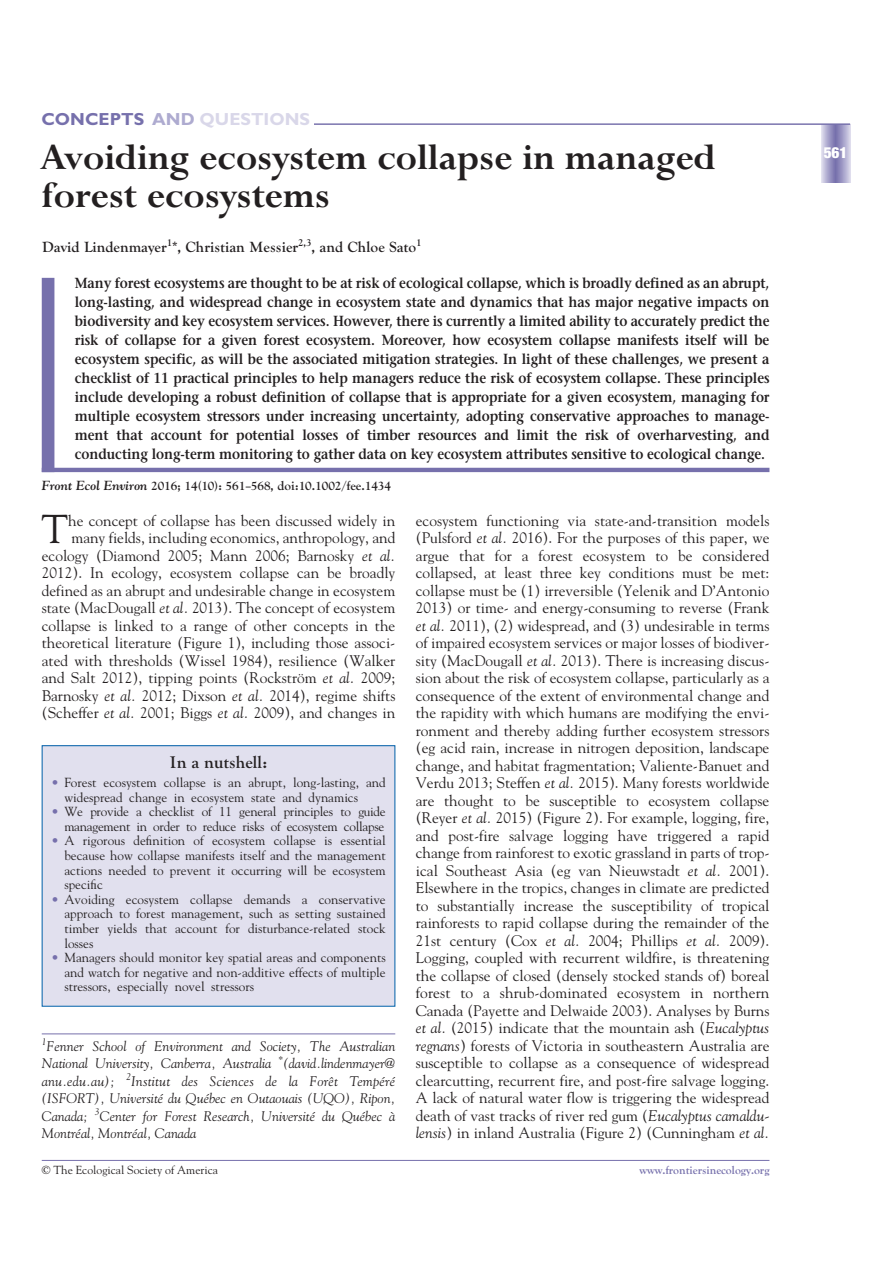
<style>
.page{position:relative;width:893px;height:1263px;background:#fff}
.page>*{position:absolute;margin:0;border:0;box-sizing:border-box;transform-origin:0 0}
.t1{font:700 40.8px/38px "Lapidary 333 BT";color:#231f20}
.t2{font:40.2px "Goudy";color:#231f20}
.t3{font:700 17.55px "Gill Sans";color:#d9d7e9}
.t4{font:700 17.55px "Goudy";color:#231f20}
.t5{font:15.3px/17.5px "Goudy";color:#231f20;text-align:right}
.t6{font:700 15.3px "Goudy";color:#231f20}
.t7{font:900 condensed 15.3px "Helvetica Neue";color:#fff}
.t8{font:600 14.55px/18.9px "Stone Serif";letter-spacing:-.005em;color:#231f20;text-align:justify;scale:.9 1}
.t9{font:italic 13.8px/17.5px "Goudy";color:#231f20;text-align:justify}
.t10{font:13.2px/14.5px "Goudy";color:#231f20;text-align:justify}
.t11{font:13.2px/14.5px "Goudy";letter-spacing:-.02em;color:#231f20;text-align:right}
.t12{font:700 13.2px "Goudy";color:#231f20}
.t13{font:11.7px "Goudy";color:#231f20}
.t14{font:700 11.7px "Goudy";color:#7670ac}
.s1{color:#7670ac}
.s2{color:#aeabd0}
.s3{font-style:italic}
</style>
<div class="page">
<hr style="left:42px;top:1160px;width:727px;height:1px;background:#7670ac">
<svg style="left:821px;top:125px;width:29px;height:57px;background:#a7a2ca"></svg>
<hr style="left:50px;top:123px;width:800px;height:2px;background:#7670ac">
<div style="left:41px;top:96px;width:273px;height:29px;background:#fff"></div>
<div style="left:42px;top:278px;width:12px;height:194px;background:#7670ac"></div>
<hr style="left:42px;top:468px;width:727px;height:4px;background:#7670ac">
<hr style="left:42px;top:1034px;width:353px;height:1px;background:#7670ac">
<div style="left:42px;top:746px;width:353px;height:260px;background:#e1e0ee"></div>
<p class="t3" style="left:41px;top:113px;width:270px"><span class="s1">CONCEPTS</span> <span class="s2">AND</span> QUESTIONS</p>
<h1 class="t1" style="left:42px;top:144px;width:676px">Avoiding ecosystem collapse in managed forest ecosystems</h1>
<p class="t6" style="left:42px;top:241px;width:381px">David Lindenmayer<sup>1</sup>*, Christian Messier<sup>2,3</sup>, and Chloe Sato<sup>1</sup></p>
<p class="t8" style="left:75px;top:275px;width:773px">Many forest ecosystems are thought to be at risk of ecological collapse, which is broadly defined as an abrupt, long- lasting, and widespread change in ecosystem state and dynamics that has major negative impacts on biodiversity and key ecosystem services. However, there is currently a limited ability to accurately predict the risk of collapse for a given forest ecosystem. Moreover, how ecosystem collapse manifests itself will be ecosystem specific, as will be the associated mitigation strategies. In light of these challenges, we present a checklist of 11 practical principles to help managers reduce the risk of ecosystem collapse. These principles include developing a robust definition of collapse that is appropriate for a given ecosystem, managing for multiple ecosystem stressors under increasing uncertainty, adopting conservative approaches to manage&shy;ment that account for potential losses of timber resources and limit the risk of overharvesting, and conducting long- term monitoring to gather data on key ecosystem attributes sensitive to ecological change.</p>
<p class="t12" style="left:42px;top:481px;width:351px"><span class="s3">Front Ecol Environ</span> 2016; 14(10): 561–568, doi:10.1002/fee.1434</p>
<h2 class="t2" style="left:41px;top:513px;width:28px">T</h2>
<p class="t5" style="left:42px;top:513px;width:355px">he concept of collapse has been discussed widely in many fields, including economics, anthropology, and ecology (Diamond 2005; Mann 2006; Barnosky <span class="s3">et al.<br></span>2012). In ecology, ecosystem collapse can be broadly defined as an abrupt and undesirable change in ecosystem state (MacDougall <span class="s3">et al.</span> 2013). The concept of ecosystem collapse is linked to a range of other concepts in the theoretical literature (Figure 1), including those associ&shy;ated with thresholds (Wissel 1984), resilience (Walker and Salt 2012), tipping points (Rockström <span class="s3">et al.</span> 2009; Barnosky <span class="s3">et al.</span> 2012; Dixson <span class="s3">et al.</span> 2014), regime shifts (Scheffer <span class="s3">et al.</span> 2001; Biggs <span class="s3">et al.</span> 2009), and changes in</p>
<p class="t5" style="left:416px;top:513px;width:355px;text-align:justify">ecosystem functioning via state- and- transition models (Pulsford <span class="s3">et al.</span> 2016). For the purposes of this paper, we argue that for a forest ecosystem to be considered collapsed, at least three key conditions must be met: collapse must be (1) irreversible (Yelenik and D’Antonio 2013) or time- and energy- consuming to reverse (Frank <span class="s3">et al.</span> 2011), (2) widespread, and (3) undesirable in terms of impaired ecosystem services or major losses of biodiver&shy;sity (MacDougall <span class="s3">et al.</span> 2013). There is increasing discus&shy;sion about the risk of ecosystem collapse, particularly as a consequence of the extent of environmental change and the rapidity with which humans are modifying the envi&shy;ronment and thereby adding further ecosystem stressors (eg acid rain, increase in nitrogen deposition, landscape change, and habitat fragmentation; Valiente- Banuet and Verdu 2013; Steffen <span class="s3">et al.</span> 2015). Many forests worldwide are thought to be susceptible to ecosystem collapse (Reyer <span class="s3">et al.</span> 2015) (Figure 2). For example, logging, fire, and post- fire salvage logging have triggered a rapid change from rainforest to exotic grassland in parts of trop&shy;ical Southeast Asia (eg van Nieuwstadt <span class="s3">et al.</span> 2001).<br>Elsewhere in the tropics, changes in climate are predicted to substantially increase the susceptibility of tropical rainforests to rapid collapse during the remainder of the 21st century (Cox <span class="s3">et al.</span> 2004; Phillips <span class="s3">et al.</span> 2009).<br>Logging, coupled with recurrent wildfire, is threatening the collapse of closed (densely stocked stands of) boreal forest to a shrub- dominated ecosystem in northern Canada (Payette and Delwaide 2003). Analyses by Burns <span class="s3">et al.</span> (2015) indicate that the mountain ash (<span class="s3">Eucalyptus regnans</span>) forests of Victoria in southeastern Australia are susceptible to collapse as a consequence of widespread clearcutting, recurrent fire, and post- fire salvage logging.<br>A lack of natural water flow is triggering the widespread death of vast tracks of river red gum (<span class="s3">Eucalyptus camaldu&shy;lensis</span>) in inland Australia (Figure 2) (Cunningham <span class="s3">et al.</span></p>
<p class="t4" style="left:170px;top:755px;width:99px">In a nutshell:</p>
<p class="t10" style="left:64px;top:776px;width:323px;text-indent:-13px"><span class="s1">•</span> Forest ecosystem collapse is an abrupt, long-lasting, and widespread change in ecosystem state and dynamics</p>
<p class="t11" style="left:51px;top:805px;width:336px"><span class="s1">•</span> We provide a checklist of 11 general principles to guide management in order to reduce risks of ecosystem collapse</p>
<p class="t10" style="left:64px;top:835px;width:323px;text-indent:-13px"><span class="s1">•</span> A rigorous definition of ecosystem collapse is essential because how collapse manifests itself and the management actions needed to prevent it occurring will be ecosystem specific</p>
<p class="t10" style="left:64px;top:893px;width:323px;text-indent:-13px"><span class="s1">•</span> Avoiding ecosystem collapse demands a conservative approach to forest management, such as setting sustained timber yields that account for disturbance-related stock losses</p>
<p class="t10" style="left:64px;top:951px;width:323px;text-indent:-13px"><span class="s1">•</span> Managers should monitor key spatial areas and components and watch for negative and non-additive effects of multiple stressors, especially novel stressors</p>
<p class="t9" style="left:42px;top:1038px;width:355px"><sup>1</sup>Fenner School of Environment and Society, The Australian National University, Canberra, Australia <sup>*</sup>(david.lindenmayer@ anu.edu.au); <sup>2</sup>Institut des Sciences de la Forêt Tempéré (ISFORT), Université du Québec en Outaouais (UQO), Ripon, Canada; <sup>3</sup>Center for Forest Research, Université du Québec à Montréal, Montréal, Canada</p>
<p class="t13" style="left:42px;top:1165px;width:178px">© The Ecological Society of America</p>
<p class="t14" style="left:639px;top:1165px;width:132px">www.frontiersinecology.org</p>
<p class="t7" style="left:824px;top:147px;width:25px">561</p>
</div>
